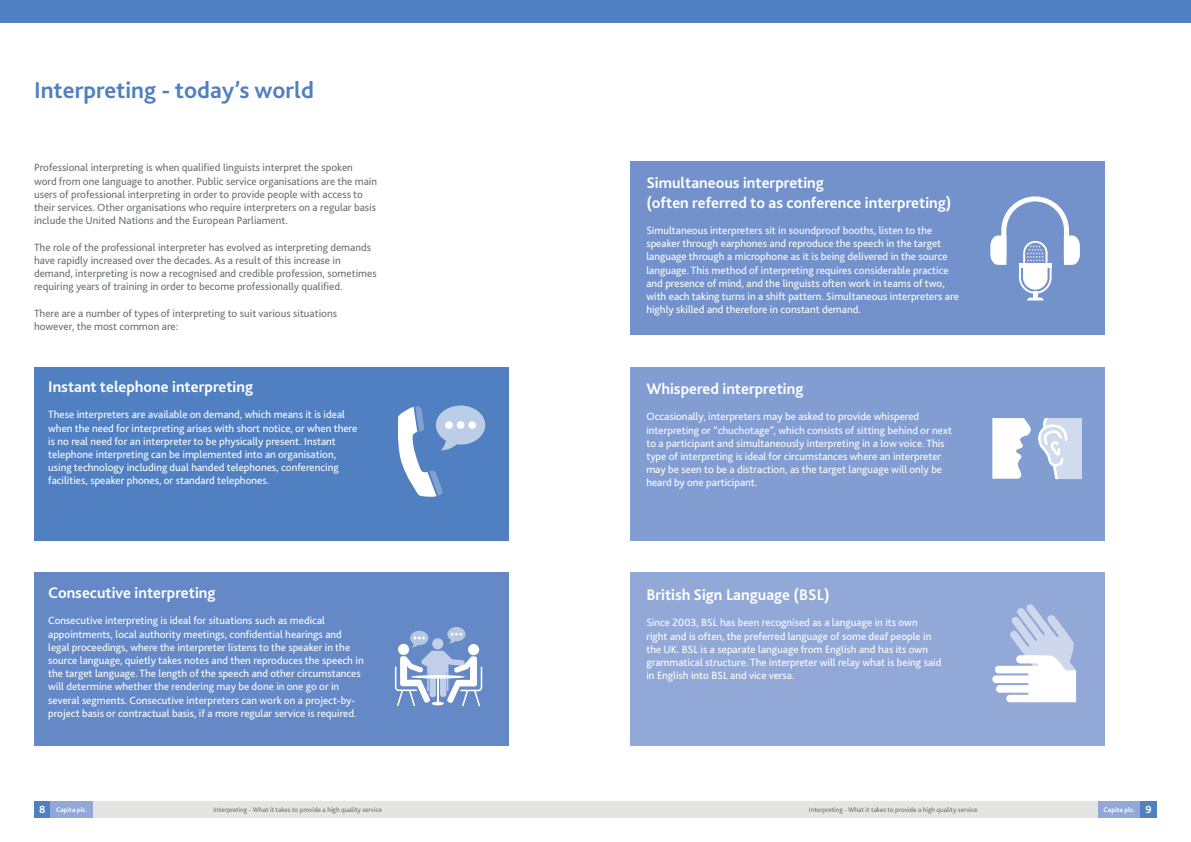
<style>
.page{position:relative;width:1191px;height:842px;background:#fff}
.page>*{position:absolute;margin:0;border:0;box-sizing:border-box;transform-origin:0 0}
.Paragraph_Style_1{font:700 24px "Bliss 2";color:#5080c1}
.Paragraph_Style_1-2{font:700 16px/19.2px "Bliss 2";color:#fff}
.Paragraph_Style_1-3{font:11px/13.2px "Bliss 2";color:#fff}
.t1{font:11px/13.2px "Bliss 2";color:#6c6f73}
.Paragraph_Style_1-4{font:700 11px "Bliss 2";color:#fff}
.t2{font:7px "Bliss 2";color:#6c6f73}
.t3{font:700 7px "Bliss 2";color:#fff}
</style>
<div class="page">
<div style="left:629px;top:162px;width:475px;height:173px;background:#7392cb"></div>
<div style="left:629px;top:367px;width:475px;height:173px;background:#829dd1"></div>
<div style="left:629px;top:572px;width:475px;height:173px;background:#92a8d6"></div>
<div style="left:34px;top:367px;width:475px;height:173px;background:#5080c1"></div>
<div style="left:34px;top:572px;width:475px;height:173px;background:#6489c6"></div>
<div style="left:0;top:0;width:1191px;height:23px;background:#5080c1"></div>
<div style="left:34px;top:801px;width:1123px;height:17px;background:#e3e5e2"></div>
<div style="left:34px;top:801px;width:17px;height:17px;background:#5080c1"></div>
<div style="left:51px;top:801px;width:42px;height:17px;background:#92a8d6"></div>
<div style="left:1098px;top:801px;width:42px;height:17px;background:#92a8d6"></div>
<div style="left:1140px;top:801px;width:17px;height:17px;background:#5080c1"></div>
<svg style="left:398px;top:405px;width:87px;height:92px"></svg>
<div style="left:445px;top:421px;width:8px;height:8px;background:#fff;border-radius:50%"></div>
<div style="left:457px;top:421px;width:7px;height:8px;background:#fff;border-radius:50%"></div>
<div style="left:468px;top:421px;width:8px;height:8px;background:#fff;border-radius:50%"></div>
<svg style="left:990px;top:196px;width:90px;height:104px"></svg>
<svg style="left:992px;top:604px;width:84px;height:98px"></svg>
<svg style="left:992px;top:418px;width:39px;height:61px"></svg>
<svg style="left:1038px;top:418px;width:44px;height:61px"></svg>
<svg style="left:395px;top:627px;width:87px;height:79px"></svg>
<hr style="left:411px;top:675px;width:54px;height:3px;background:#fff;border-radius:50%">
<p class="Paragraph_Style_1" style="left:34px;top:75px;width:281px">Interpreting - today’s world</p>
<p class="t1" style="left:34px;top:161px;width:344px">Professional interpreting is when qualified linguists interpret the spoken word from one language to another. Public service organisations are the main users of professional interpreting in order to provide people with access to their services. Other organisations who require interpreters on a regular basis include the United Nations and the European Parliament.</p>
<p class="t1" style="left:34px;top:240px;width:344px">The role of the professional interpreter has evolved as interpreting demands have rapidly increased over the decades. As a result of this increase in demand, interpreting is now a recognised and credible profession, sometimes requiring years of training in order to become professionally qualified.</p>
<p class="t1" style="left:34px;top:306px;width:304px">There are a number of types of interpreting to suit various situations however, the most common are:</p>
<p class="Paragraph_Style_1-2" style="left:48px;top:377px;width:206px">Instant telephone interpreting</p>
<p class="Paragraph_Style_1-3" style="left:48px;top:408px;width:311px">These interpreters are available on demand, which means it is ideal when the need for interpreting arises with short notice, or when there is no real need for an interpreter to be physically present. Instant telephone interpreting can be implemented into an organisation, using technology including dual handed telephones, conferencing facilities, speaker phones, or standard telephones.</p>
<p class="Paragraph_Style_1-2" style="left:48px;top:583px;width:169px">Consecutive interpreting</p>
<p class="Paragraph_Style_1-3" style="left:48px;top:614px;width:317px">Consecutive interpreting is ideal for situations such as medical appointments, local authority meetings, confidential hearings and legal proceedings, where the interpreter listens to the speaker in the source language, quietly takes notes and then reproduces the speech in the target language. The length of the speech and other circumstances will determine whether the rendering may be done in one go or in several segments. Consecutive interpreters can work on a project-by&shy;project basis or contractual basis, if a more regular service is required.</p>
<p class="Paragraph_Style_1-2" style="left:646px;top:173px;width:306px">Simultaneous interpreting<br>(often referred to as conference interpreting)</p>
<p class="Paragraph_Style_1-3" style="left:646px;top:223px;width:314px">Simultaneous interpreters sit in soundproof booths, listen to the speaker through earphones and reproduce the speech in the target language through a microphone as it is being delivered in the source language. This method of interpreting requires considerable practice and presence of mind, and the linguists often work in teams of two, with each taking turns in a shift pattern. Simultaneous interpreters are highly skilled and therefore in constant demand.</p>
<p class="Paragraph_Style_1-2" style="left:646px;top:379px;width:158px">Whispered interpreting</p>
<p class="Paragraph_Style_1-3" style="left:646px;top:410px;width:307px">Occasionally, interpreters may be asked to provide whispered interpreting or “chuchotage”, which consists of sitting behind or next to a participant and simultaneously interpreting in a low voice. This type of interpreting is ideal for circumstances where an interpreter may be seen to be a distraction, as the target language will only be heard by one participant.</p>
<p class="Paragraph_Style_1-2" style="left:646px;top:585px;width:185px">British Sign Language (BSL)</p>
<p class="Paragraph_Style_1-3" style="left:646px;top:616px;width:296px">Since 2003, BSL has been recognised as a language in its own right and is often, the preferred language of some deaf people in the UK. BSL is a separate language from English and has its own grammatical structure. The interpreter will relay what is being said in English into BSL and vice versa.</p>
<p class="Paragraph_Style_1-4" style="left:39px;top:803px;width:8px">8</p>
<p class="t3" style="left:56px;top:805px;width:33px">Capita plc.</p>
<p class="t2" style="left:213px;top:805px;width:170px">Interpreting - What it takes to provide a high quality service</p>
<p class="t2" style="left:809px;top:805px;width:170px">Interpreting - What it takes to provide a high quality service</p>
<p class="t3" style="left:1103px;top:805px;width:33px">Capita plc.</p>
<p class="Paragraph_Style_1-4" style="left:1145px;top:803px;width:8px">9</p>
</div>
